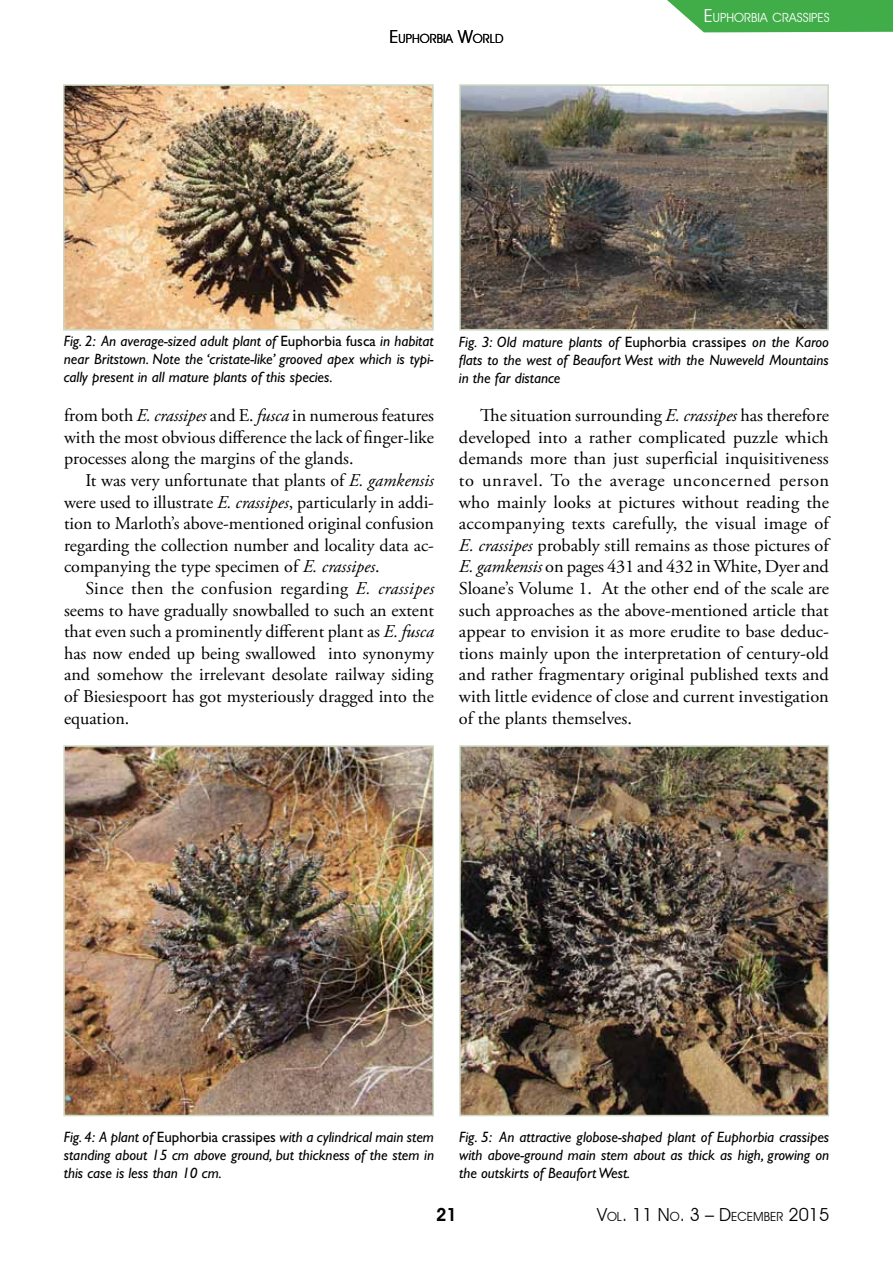
<style>
.page{position:relative;width:893px;height:1263px;background:#fff}
.page>*{position:absolute;margin:0;border:0;box-sizing:border-box;transform-origin:0 0}
.t1{font:18px/21.6px "Adobe Garamond Pro";color:#000;text-align:justify}
.t2{font:18px "Avant Garde IT Cby BT";color:#000}
.t3{font:600 18px "Avant Garde IT Cby BT";color:#000}
.t4{font:italic 15px/18px "Gill Sans Std";color:#000;text-align:justify}
.t5{font:12.6px "Avant Garde IT Cby BT";color:#fff}
.t6{font:12.6px "Avant Garde IT Cby BT";color:#000}
.s1{font-size:18px}
.s2{font-style:normal}
.s3{font-style:italic}
.s4{font-size:12.6px}
</style>
<div class="page">
<svg style="left:667px;top:0;width:226px;height:33px;background:#55b55c"></svg>
<img style="left:66px;top:87px;width:365px;height:241px">
<div style="left:63px;top:84px;width:371px;height:247px;border:2px solid #cbdac3"></div>
<img style="left:66px;top:748px;width:365px;height:365px">
<div style="left:63px;top:745px;width:371px;height:371px;border:2px solid #cbdac3"></div>
<img style="left:462px;top:87px;width:364px;height:241px">
<div style="left:459px;top:84px;width:370px;height:247px;border:2px solid #cbdac3"></div>
<img style="left:462px;top:748px;width:364px;height:365px">
<div style="left:459px;top:745px;width:370px;height:371px;border:2px solid #cbdac3"></div>
<p class="t6" style="left:390px;top:31px;width:115px"><span class="s1">E</span>UPHORBIA <span class="s1">W</span>ORLD</p>
<p class="t5" style="left:704px;top:9px;width:127px"><span class="s1">E</span>UPHORBIA CRASSIPES</p>
<p class="t4" style="left:64px;top:332px;width:371px">Fig. 2: An average-sized adult plant of <span class="s2">Euphorbia fusca</span> in habitat near Britstown. Note the ‘cristate-like’ grooved apex which is typi&shy;cally present in all mature plants of this species.</p>
<p class="t1" style="left:64px;top:405px;width:371px">from both <span class="s3">E. crassipes</span> and E. <span class="s3">fusca</span> in numerous features with the most obvious difference the lack of finger-like processes along the margins of the glands.</p>
<p class="t1" style="left:64px;top:470px;width:371px;text-indent:21px">It was very unfortunate that plants of <span class="s3">E. gamkensis </span>were used to illustrate <span class="s3">E. crassipes</span>, particularly in addi&shy;tion to Marloth’s above-mentioned original confusion regarding the collection number and locality data ac&shy;companying the type specimen of <span class="s3">E. crassipes</span>.</p>
<p class="t1" style="left:64px;top:578px;width:371px;text-indent:21px">Since then the confusion regarding <span class="s3">E. crassipes </span>seems to have gradually snowballed to such an extent that even such a prominently different plant as <span class="s3">E. fusca </span>has now ended up being swallowed into synonymy and somehow the irrelevant desolate railway siding of Biesiespoort has got mysteriously dragged into the equation.</p>
<p class="t4" style="left:459px;top:333px;width:371px">Fig. 3: Old mature plants of <span class="s2">Euphorbia crassipes</span> on the Karoo flats to the west of Beaufort West with the Nuweveld Mountains in the far distance</p>
<p class="t1" style="left:459px;top:405px;width:372px;text-indent:21px">The situation surrounding <span class="s3">E. crassipes</span> has therefore developed into a rather complicated puzzle which demands more than just superficial inquisitiveness to unravel. To the average unconcerned person who mainly looks at pictures without reading the accompanying texts carefully, the visual image of <span class="s3">E. crassipes</span> probably still remains as those pictures of <span class="s3">E. gamkensis</span> on pages 431 and 432 in White, Dyer and Sloane’s Volume 1. At the other end of the scale are such approaches as the above-mentioned article that appear to envision it as more erudite to base deduc&shy;tions mainly upon the interpretation of century-old and rather fragmentary original published texts and with little evidence of close and current investigation of the plants themselves.</p>
<p class="t4" style="left:64px;top:1128px;width:372px">Fig. 4: A plant of <span class="s2">Euphorbia crassipes</span> with a cylindrical main stem standing about 15 cm above ground, but thickness of the stem in this case is less than 10 cm.</p>
<p class="t4" style="left:459px;top:1128px;width:371px">Fig. 5: An attractive globose-shaped plant of Euphorbia crassipes with above-ground main stem about as thick as high, growing on the outskirts of Beaufort West.</p>
<p class="t3" style="left:436px;top:1203px;width:22px">21</p>
<p class="t2" style="left:597px;top:1203px;width:234px">V<span class="s4">OL</span>. 11 N<span class="s4">O</span>. 3 – D<span class="s4">ECEMBER</span> 2015</p>
</div>
